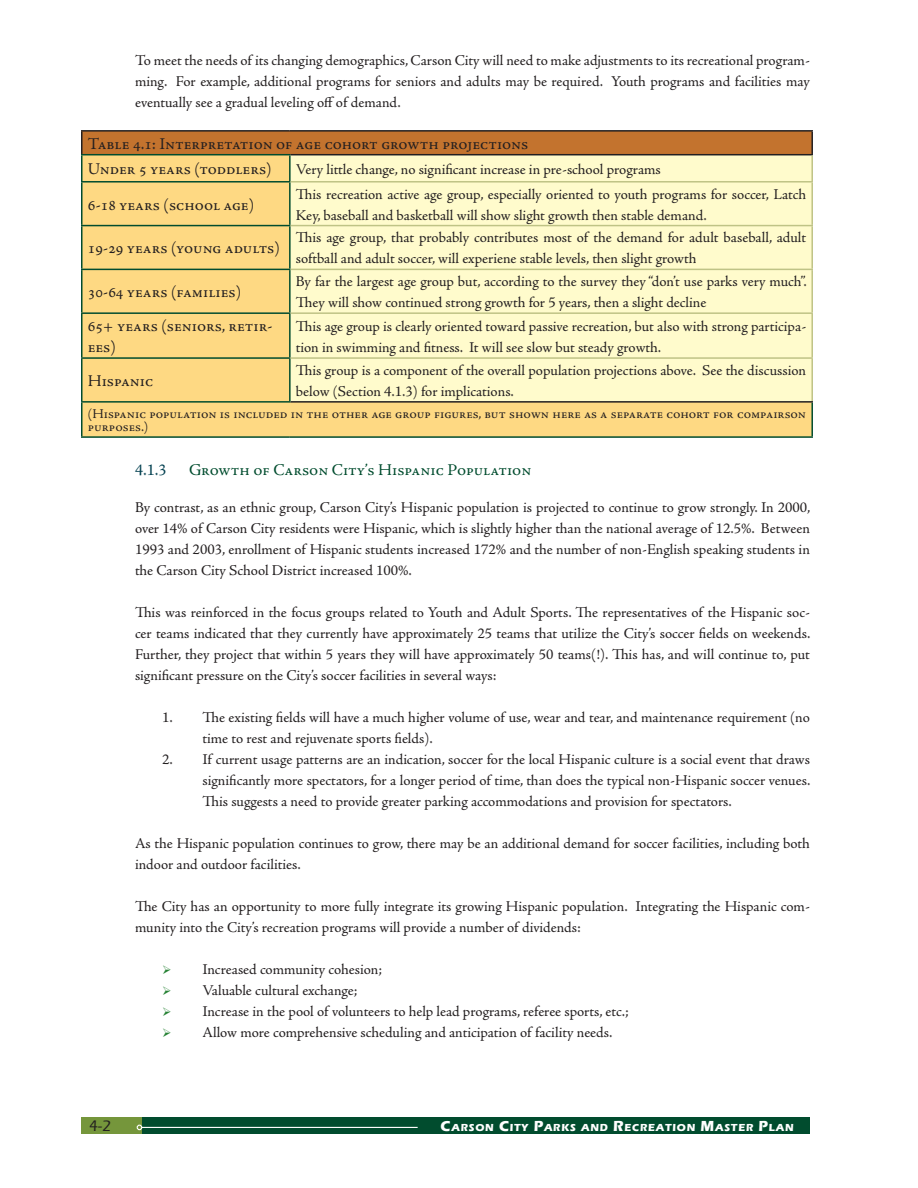
<style>
.page{position:relative;width:918px;height:1188px;background:#fff}
.page>*{position:absolute;margin:0;border:0;box-sizing:border-box;transform-origin:0 0}
.t1{font:16.5px/25.5px "Adobe Jenson Pro";color:#231f20}
.t2{font:16.5px "Adobe Jenson Pro";color:#014c2e}
.t3{font:16.5px "Adobe Jenson Pro";color:#003f4f}
.t4{font:500 15.75px "Eras ITC";color:#231f20}
.t5{font:15px/21px "Adobe Jenson Pro";color:#231f20}
.t6{font:13.5px/13.5px "Adobe Jenson Pro";color:#231f20}
.t7{font:700 10.5px "Eras ITC";letter-spacing:.07em;color:#fff}
.s1{color:#268234}
.s2{font-size:15px}
</style>
<div class="page">
<div style="left:81px;top:1118px;width:65px;height:16px;background:#75963b"></div>
<div style="left:142px;top:1118px;width:668px;height:16px;background:#014c2e"></div>
<hr style="left:142px;top:1127px;width:276px;height:1px;background:#fff">
<svg style="left:137px;top:1125px;width:5px;height:5px"></svg>
<div style="left:82px;top:131px;width:730px;height:24px;background:#c3732e"></div>
<div style="left:82px;top:155px;width:729px;height:281px;background:#fed983"></div>
<div style="left:291px;top:155px;width:520px;height:246px;background:#fffbcc"></div>
<hr style="left:81px;top:130px;width:209px;height:2px;background:#231f20">
<hr style="left:290px;top:130px;width:523px;height:2px;background:#231f20">
<hr style="left:811px;top:132px;width:2px;height:22px;background:#231f20">
<hr style="left:81px;top:154px;width:210px;height:1px;background:#014c2e">
<hr style="left:81px;top:181px;width:210px;height:2px;background:#014c2e">
<hr style="left:81px;top:225px;width:210px;height:1px;background:#014c2e">
<hr style="left:81px;top:269px;width:210px;height:1px;background:#014c2e">
<hr style="left:81px;top:312px;width:210px;height:2px;background:#014c2e">
<hr style="left:81px;top:357px;width:210px;height:2px;background:#014c2e">
<hr style="left:81px;top:401px;width:210px;height:2px;background:#014c2e">
<svg style="left:81px;top:132px;width:1px;height:49px"></svg>
<hr style="left:81px;top:183px;width:1px;height:42px;background:#014c2e">
<hr style="left:81px;top:226px;width:1px;height:43px;background:#014c2e">
<hr style="left:81px;top:270px;width:1px;height:42px;background:#014c2e">
<hr style="left:81px;top:314px;width:1px;height:43px;background:#014c2e">
<hr style="left:81px;top:359px;width:1px;height:42px;background:#014c2e">
<hr style="left:81px;top:403px;width:1px;height:33px;background:#014c2e">
<hr style="left:811px;top:403px;width:2px;height:33px;background:#014c2e">
<hr style="left:81px;top:436px;width:209px;height:2px;background:#014c2e">
<hr style="left:290px;top:436px;width:523px;height:2px;background:#014c2e">
<hr style="left:291px;top:154px;width:522px;height:1px;background:#231f20">
<hr style="left:289px;top:155px;width:2px;height:26px;background:#014c2e">
<hr style="left:289px;top:183px;width:2px;height:42px;background:#014c2e">
<hr style="left:289px;top:226px;width:2px;height:43px;background:#014c2e">
<hr style="left:289px;top:270px;width:2px;height:42px;background:#014c2e">
<hr style="left:289px;top:314px;width:2px;height:43px;background:#014c2e">
<hr style="left:289px;top:359px;width:2px;height:42px;background:#014c2e">
<hr style="left:811px;top:155px;width:2px;height:26px;background:#bfc386">
<hr style="left:291px;top:181px;width:522px;height:2px;background:#bfc386">
<hr style="left:811px;top:183px;width:2px;height:42px;background:#bfc386">
<hr style="left:291px;top:225px;width:522px;height:1px;background:#bfc386">
<hr style="left:811px;top:226px;width:2px;height:43px;background:#bfc386">
<hr style="left:291px;top:269px;width:522px;height:1px;background:#bfc386">
<hr style="left:811px;top:270px;width:2px;height:42px;background:#bfc386">
<hr style="left:291px;top:312px;width:522px;height:2px;background:#bfc386">
<hr style="left:811px;top:314px;width:2px;height:43px;background:#bfc386">
<hr style="left:291px;top:357px;width:522px;height:2px;background:#bfc386">
<hr style="left:811px;top:359px;width:2px;height:42px;background:#bfc386">
<hr style="left:291px;top:401px;width:522px;height:2px;background:#231f20">
<p class="t5" style="left:135px;top:50px;width:677px;text-align:justify">To meet the needs of its changing demographics, Carson City will need to make adjustments to its recreational program&shy;ming. For example, additional programs for seniors and adults may be required. Youth programs and facilities may eventually see a gradual leveling off of demand.</p>
<p class="t1" style="left:88px;top:131px;width:442px">Table 4.1: Interpretation of age cohort growth projections<br>Under 5 years (toddlers)</p>
<p class="t5" style="left:296px;top:159px;width:367px">Very little change, no significant increase in pre-school programs</p>
<p class="t1" style="left:88px;top:192px;width:168px">6-18 years (school age)</p>
<p class="t5" style="left:296px;top:184px;width:512px">This recreation active age group, especially oriented to youth programs for soccer, Latch<br>Key, baseball and basketball will show slight growth then stable demand.</p>
<p class="t1" style="left:88px;top:236px;width:194px">19-29 years (young adults)</p>
<p class="t5" style="left:296px;top:227px;width:512px">This age group, that probably contributes most of the demand for adult baseball, adult softball and adult soccer, will experiene stable levels, then slight growth</p>
<p class="t1" style="left:88px;top:280px;width:155px">30-64 years (families)</p>
<p class="t5" style="left:296px;top:271px;width:512px">By far the largest age group but, according to the survey they “don’t use parks very much”.<br>They will show continued strong growth for 5 years, then a slight decline</p>
<p class="t1" style="left:88px;top:316px;width:186px;line-height:21px">65+ years (seniors, retir&shy;ees)</p>
<p class="t5" style="left:296px;top:316px;width:512px">This age group is clearly oriented toward passive recreation, but also with strong participa&shy;tion in swimming and fitness. It will see slow but steady growth.</p>
<p class="t1" style="left:88px;top:368px;width:67px">Hispanic</p>
<p class="t5" style="left:296px;top:360px;width:512px">This group is a component of the overall population projections above. See the discussion below (Section 4.1.3) for implications.</p>
<p class="t6" style="left:88px;top:407px;width:720px">(Hispanic population is included in the other age group figures, but shown here as a separate cohort for compairson purposes.)</p>
<p class="t3" style="left:135px;top:461px;width:33px">4.1.3</p>
<p class="t2" style="left:189px;top:461px;width:344px">Growth of Carson City’s Hispanic Population</p>
<p class="t5" style="left:135px;top:497px;width:677px;text-align:justify">By contrast, as an ethnic group, Carson City’s Hispanic population is projected to continue to grow strongly. In 2000, over 14% of Carson City residents were Hispanic, which is slightly higher than the national average of 12.5%. Between 1993 and 2003, enrollment of Hispanic students increased 172% and the number of non-English speaking students in the Carson City School District increased 100%.</p>
<p class="t5" style="left:135px;top:602px;width:677px;text-align:justify">This was reinforced in the focus groups related to Youth and Adult Sports. The representatives of the Hispanic soc&shy;cer teams indicated that they currently have approximately 25 teams that utilize the City’s soccer fields on weekends.<br>Further, they project that within 5 years they will have approximately 50 teams(!). This has, and will continue to, put significant pressure on the City’s soccer facilities in several ways:</p>
<p class="t5" style="left:202px;top:707px;width:609px;text-indent:-40px">1. The existing fields will have a much higher volume of use, wear and tear, and maintenance requirement (no time to rest and rejuvenate sports fields).</p>
<p class="t5" style="left:202px;top:749px;width:609px;text-align:justify;text-indent:-40px">2. If current usage patterns are an indication, soccer for the local Hispanic culture is a social event that draws significantly more spectators, for a longer period of time, than does the typical non-Hispanic soccer venues.<br>This suggests a need to provide greater parking accommodations and provision for spectators.</p>
<p class="t5" style="left:135px;top:833px;width:676px">As the Hispanic population continues to grow, there may be an additional demand for soccer facilities, including both indoor and outdoor facilities.</p>
<p class="t5" style="left:135px;top:896px;width:677px">The City has an opportunity to more fully integrate its growing Hispanic population. Integrating the Hispanic com&shy;munity into the City’s recreation programs will provide a number of dividends:</p>
<p class="t5" style="left:162px;top:959px;width:222px"><span class="s1">➢</span> Increased community cohesion;</p>
<p class="t5" style="left:162px;top:980px;width:197px"><span class="s1">➢</span> Valuable cultural exchange;</p>
<p class="t5" style="left:162px;top:1001px;width:468px"><span class="s1">➢</span> Increase in the pool of volunteers to help lead programs, referee sports, etc.;</p>
<p class="t5" style="left:162px;top:1022px;width:452px"><span class="s1">➢</span> Allow more comprehensive scheduling and anticipation of facility needs.</p>
<p class="t4" style="left:89px;top:1117px;width:23px">4-2</p>
<p class="t7" style="left:441px;top:1122px;width:355px"><span class="s2">C</span>ARSON <span class="s2">C</span>ITY <span class="s2">P</span>ARKS AND <span class="s2">R</span>ECREATION <span class="s2">M</span>ASTER <span class="s2">P</span>LAN</p>
</div>
